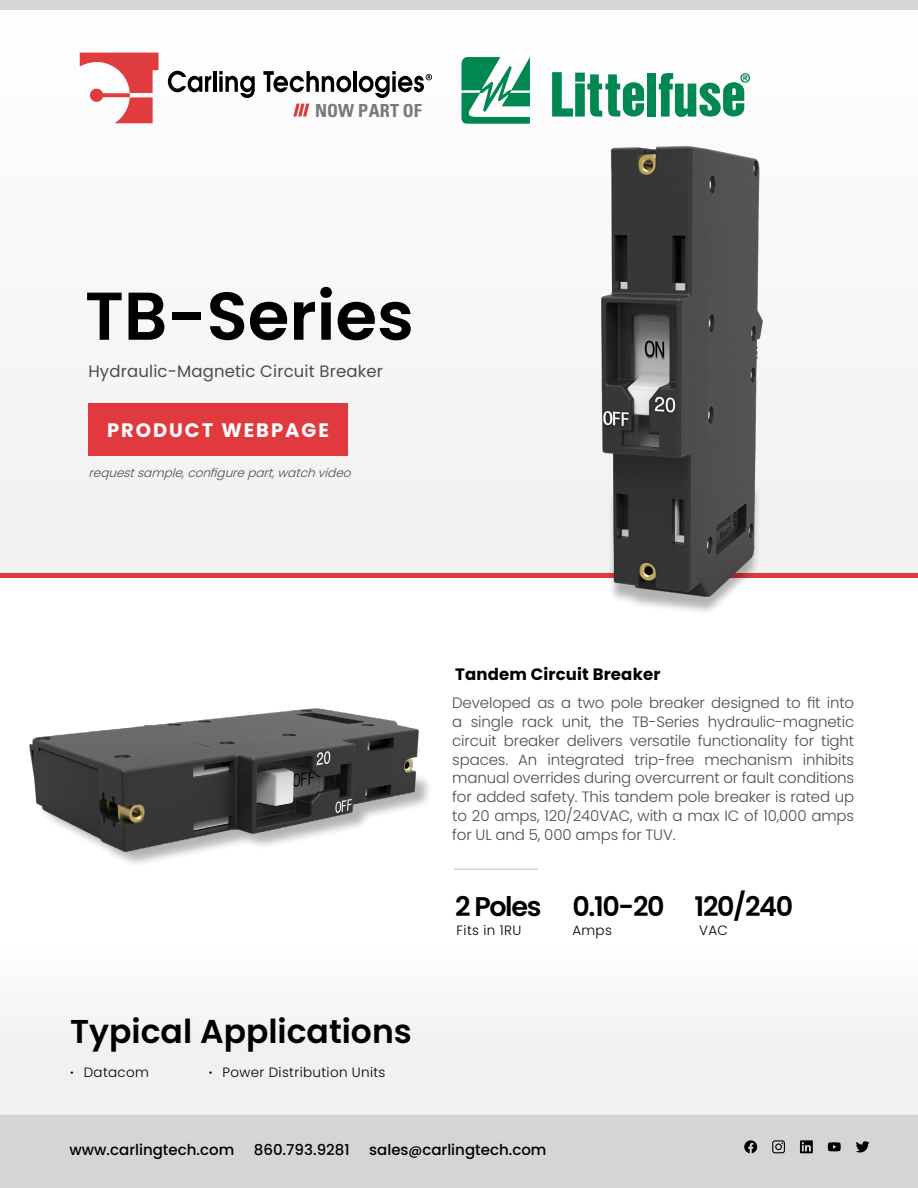
<style>
.page{position:relative;width:918px;height:1188px;background:#fff}
.page>*{position:absolute;margin:0;border:0;box-sizing:border-box;transform-origin:0 0}
.t1{font:600 67.5px "Poppins";color:#000}
.t2{font:600 33px "Poppins";color:#000}
.t3{font:600 27px "Poppins";letter-spacing:-.05em;color:#000}
.t4{font:700 19.5px "Poppins";letter-spacing:.1em;color:#fff}
.t5{font:700 condensed 18px "Univers LT Std";color:#78787d}
.t6{font:16.5px "Poppins";letter-spacing:.01em;color:#4d4d4f}
.t7{font:700 16.5px "Poppins";letter-spacing:.01em;color:#000}
.t8{font:300 15px/18.8px "Poppins";letter-spacing:-.01em;color:#4d4d4f;text-align:justify}
.t9{font:500 15px "Poppins";color:#000}
.t10{font:300 13.5px "Poppins";letter-spacing:.025em;color:#000}
.t11{font:italic 300 12px "Poppins";color:#4d4d4f}
.s1{font-weight:600}
.s2{font-size:13.5px}
</style>
<div class="page">
<div style="left:0;top:1115px;width:918px;height:73px;background:#d6d5d5"></div>
<div style="left:0;top:1019px;width:918px;height:96px;background:#f1f1f2"></div>
<svg style="left:800px;top:1140px;width:13px;height:13px"></svg>
<svg style="left:772px;top:1140px;width:13px;height:13px"></svg>
<svg style="left:744px;top:1140px;width:13px;height:13px"></svg>
<svg style="left:828px;top:1142px;width:13px;height:9px"></svg>
<svg style="left:856px;top:1141px;width:14px;height:12px"></svg>
<div style="left:0;top:9px;width:918px;height:564px;background:#f8f8f8"></div>
<div style="left:0;top:573px;width:918px;height:5px;background:#e03a3e"></div>
<div style="left:0;top:0;width:918px;height:9px;background:#d6d5d5"></div>
<div style="left:88px;top:404px;width:260px;height:52px;background:#e03a3e"></div>
<div style="left:608px;top:484px;width:154px;height:132px;background:#000;opacity:.3"></div>
<img style="left:602px;top:147px;width:160px;height:449px">
<div style="left:37px;top:757px;width:396px;height:111px;background:#000;opacity:.3"></div>
<img style="left:29px;top:709px;width:390px;height:142px">
<hr style="left:454px;top:869px;width:84px;height:1px;background:#d6d5d5">
<svg style="left:80px;top:53px;width:79px;height:70px"></svg>
<svg style="left:168px;top:71px;width:43px;height:21px"></svg>
<hr style="left:213px;top:71px;width:3px;height:21px;background:#000">
<svg style="left:219px;top:71px;width:36px;height:27px"></svg>
<svg style="left:263px;top:71px;width:88px;height:21px"></svg>
<hr style="left:353px;top:71px;width:4px;height:21px;background:#000">
<svg style="left:359px;top:71px;width:73px;height:27px"></svg>
<svg style="left:293px;top:104px;width:16px;height:13px"></svg>
<svg style="left:461px;top:57px;width:69px;height:67px"></svg>
<div style="left:647px;top:73px;width:9px;height:44px;background:#008752"></div>
<svg style="left:659px;top:73px;width:91px;height:44px"></svg>
<svg style="left:552px;top:72px;width:92px;height:45px"></svg>
<p class="t5" style="left:315px;top:99px;width:108px">NOW PART OF</p>
<h1 class="t1" style="left:85px;top:277px;width:330px">TB-Series</h1>
<p class="t6" style="left:88px;top:362px;width:296px">Hydraulic-Magnetic Circuit Breaker</p>
<h3 class="t4" style="left:107px;top:419px;width:223px">PRODUCT WEBPAGE</h3>
<p class="t11" style="left:89px;top:465px;width:269px">requestsample,configurepart,watchvideo</p>
<h2 class="t2" style="left:70px;top:1012px;width:343px">Typical Applications</h2>
<p class="t10" style="left:70px;top:1065px;width:80px"><span class="s1">∙</span> Datacom</p>
<p class="t10" style="left:209px;top:1065px;width:178px"><span class="s1">∙</span> Power Distribution Units</p>
<p class="t7" style="left:455px;top:665px;width:207px">Tandem Circuit Breaker</p>
<p class="t8" style="left:452px;top:694px;width:404px">Developed as a two pole breaker designed to fit into a single rack unit, the TB-Series hydraulic-magnetic circuit breaker delivers versatile functionality for tight spaces. An integrated trip-free mechanism inhibits manual overrides during overcurrent or fault conditions for added safety. This tandem pole breaker is rated up to 20 amps, 120/240VAC, with a max IC of 10,000 amps for UL and 5, 000 amps for TUV.</p>
<h3 class="t3" style="left:455px;top:891px;width:339px">2 Poles 0.10-20 120/240</h3>
<p class="t10" style="left:457px;top:922px;width:66px">Fits in 1RU</p>
<p class="t10" style="left:572px;top:922px;width:41px">Amps</p>
<p class="t10" style="left:699px;top:922px;width:30px">VAC</p>
<p class="t9" style="left:69px;top:1141px;width:166px">www.carlingtech.com</p>
<p class="t9" style="left:254px;top:1141px;width:97px">860.793.9281</p>
<p class="t9" style="left:369px;top:1141px;width:179px">sales<span class="s2">@</span>carlingtech.com</p>
</div>
